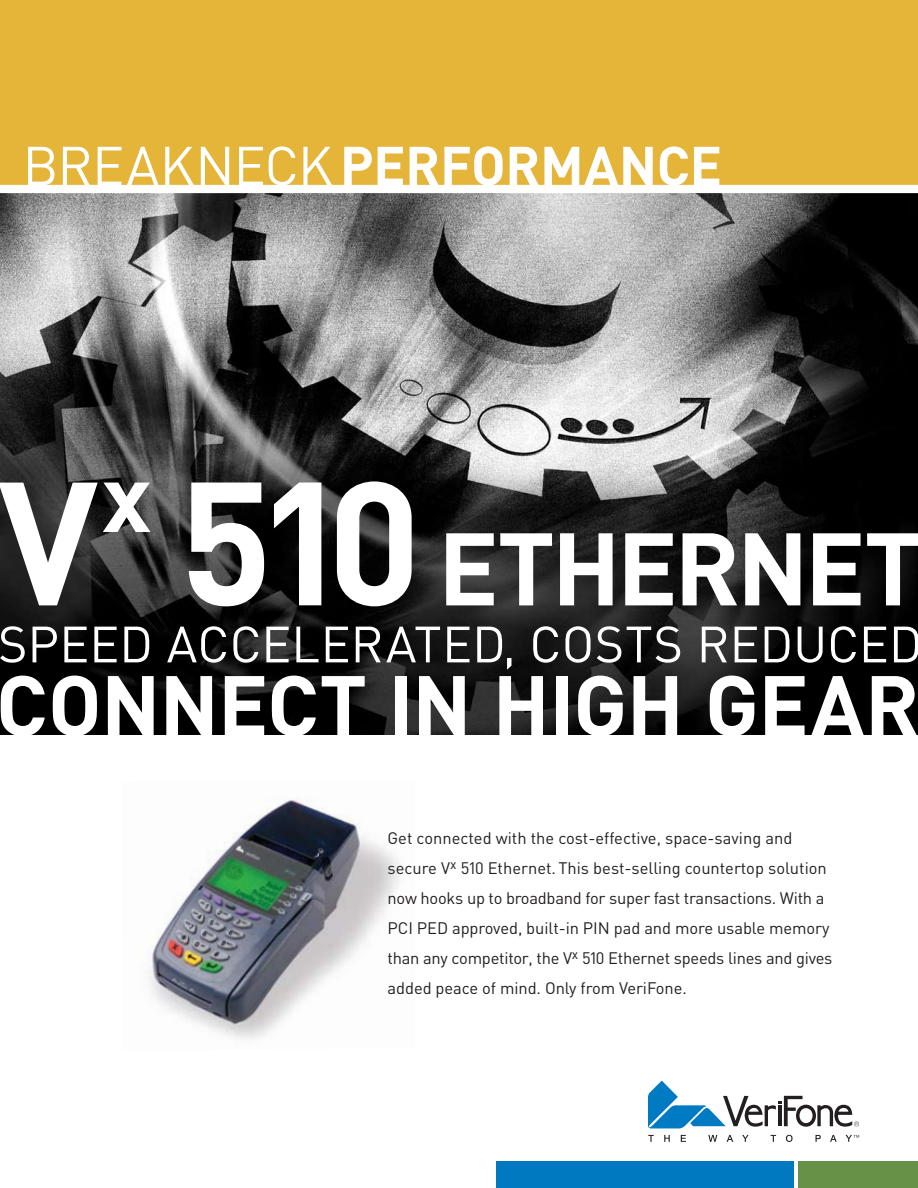
<style>
.page{position:relative;width:918px;height:1188px;background:#fff}
.page>*{position:absolute;margin:0;border:0;box-sizing:border-box;transform-origin:0 0}
.t1{font:700 101.25px "DIN";letter-spacing:-.035em;color:#fff}
.t2{font:700 84px "DIN";letter-spacing:-.01em;color:#fff}
.t3{font:700 54px "DIN";letter-spacing:-.01em;color:#fff}
.t4{font:54px "DIN";letter-spacing:-.005em;color:#fff}
.t5{font:50.25px "DIN";color:#fff}
.t6{font:16.5px/30px "DIN";letter-spacing:-.005em;color:#231f20}
.s1{font-weight:400}
.s2{font-size:172.5px}
</style>
<div class="page">
<div style="left:497px;top:1161px;width:297px;height:27px;background:#0079c1"></div>
<div style="left:798px;top:1161px;width:120px;height:27px;background:#679146"></div>
<div style="left:0;top:0;width:918px;height:192px;background:#e5b53a"></div>
<img style="left:0;top:193px;width:918px;height:541px">
<img style="left:149px;top:800px;width:250px;height:239px">
<svg style="left:648px;top:1135px;width:6px;height:7px"></svg>
<svg style="left:664px;top:1135px;width:6px;height:7px"></svg>
<svg style="left:681px;top:1135px;width:5px;height:7px"></svg>
<svg style="left:708px;top:1135px;width:9px;height:7px"></svg>
<svg style="left:727px;top:1135px;width:6px;height:7px"></svg>
<svg style="left:742px;top:1135px;width:7px;height:7px"></svg>
<svg style="left:771px;top:1135px;width:5px;height:7px"></svg>
<svg style="left:786px;top:1135px;width:7px;height:7px"></svg>
<svg style="left:816px;top:1135px;width:5px;height:7px"></svg>
<svg style="left:830px;top:1135px;width:7px;height:7px"></svg>
<svg style="left:846px;top:1135px;width:13px;height:7px"></svg>
<svg style="left:648px;top:1081px;width:211px;height:47px"></svg>
<div style="left:0;top:185px;width:918px;height:8px;background:#fff"></div>
<h3 class="t4" style="left:22px;top:132px;width:206px">breaknec</h3>
<h3 class="t3" style="left:298px;top:130px;width:426px"><span class="s1">k</span>PERFORMANCE</h3>
<h1 class="t1" style="left:-2px;top:503px;width:925px"><span class="s2">V</span><sup>X</sup> <span class="s2">510</span> ETHERNET</h1>
<h3 class="t5" style="left:-2px;top:613px;width:60px">Speed</h3>
<h3 class="t5" style="left:167px;top:613px;width:61px">acce</h3>
<h3 class="t5" style="left:291px;top:613px;width:269px">lerated, costs</h3>
<h3 class="t5" style="left:697px;top:613px;width:161px">reduced</h3>
<h2 class="t2" style="left:-4px;top:651px;width:925px">CONNECT IN HIGH GEAR</h2>
<p class="t6" style="left:388px;top:823px;width:446px">Get connected with the cost-effective, space-saving and secure V<sup>x</sup> 510 Ethernet. This best-selling countertop solution now hooks up to broadband for super fast transactions. With a PCI PED approved, built-in PIN pad and more usable memory than any competitor, the V<sup>x</sup> 510 Ethernet speeds lines and gives added peace of mind. Only from VeriFone.</p>
</div>
